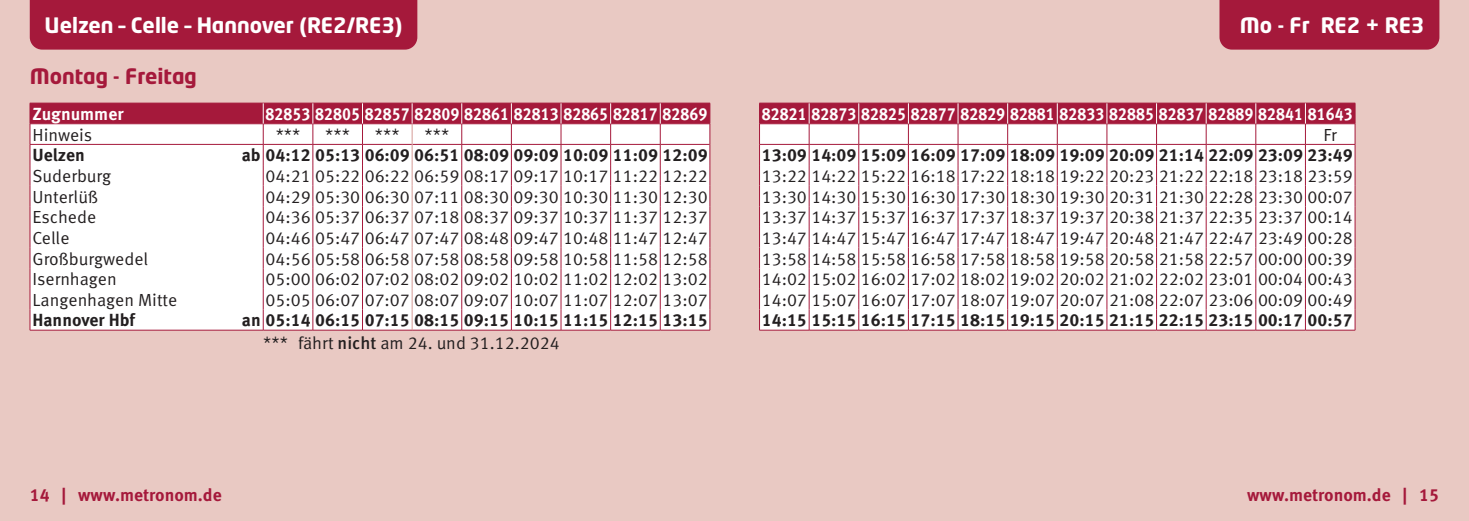
<style>
.page{position:relative;width:1469px;height:521px;background:#fff}
.page>*{position:absolute;margin:0;border:0;box-sizing:border-box;transform-origin:0 0}
.t1{font:700 21px "Neo Tech Std";color:#fff}
.t2{font:700 21px "Neo Tech Std";color:#a5193b}
.Tabelle_GT{font:17.5px "Meta Pro Norm";color:#231f20}
.Tabelle_GT-2{font:700 17.5px "Meta Pro";color:#231f20}
.Tabelle_GT-3{font:700 17.5px "Meta Pro";color:#fff;scale:.9 1}
.t3{font:700 17.5px "Meta Pro";color:#a5193b}
.Tabelle_GT-4{font:700 17.5px "Meta Pro";color:#fff}
.s1{font-family:"Meta Pro";font-weight:500}
</style>
<div class="page">
<div style="left:0;top:0;width:734px;height:521px;background:#e9c9c3"></div>
<div style="left:734px;top:0;width:734px;height:521px;background:#e9c9c3"></div>
<div style="left:30px;top:0;width:387px;height:50px;background:#a5193b"></div>
<div style="left:1219px;top:0;width:220px;height:50px;background:#a5193b"></div>
<hr style="left:263px;top:330px;width:50px;height:1px;background:#a5193b">
<hr style="left:313px;top:330px;width:49px;height:1px;background:#a5193b">
<hr style="left:362px;top:330px;width:50px;height:1px;background:#a5193b">
<hr style="left:412px;top:330px;width:50px;height:1px;background:#a5193b">
<hr style="left:462px;top:330px;width:49px;height:1px;background:#a5193b">
<hr style="left:511px;top:330px;width:50px;height:1px;background:#a5193b">
<hr style="left:561px;top:330px;width:49px;height:1px;background:#a5193b">
<hr style="left:610px;top:330px;width:50px;height:1px;background:#a5193b">
<hr style="left:660px;top:330px;width:50px;height:1px;background:#a5193b">
<hr style="left:759px;top:330px;width:50px;height:1px;background:#a5193b">
<hr style="left:809px;top:330px;width:49px;height:1px;background:#a5193b">
<hr style="left:858px;top:330px;width:50px;height:1px;background:#a5193b">
<hr style="left:908px;top:330px;width:50px;height:1px;background:#a5193b">
<hr style="left:958px;top:330px;width:49px;height:1px;background:#a5193b">
<hr style="left:1007px;top:330px;width:50px;height:1px;background:#a5193b">
<hr style="left:1057px;top:330px;width:49px;height:1px;background:#a5193b">
<hr style="left:1106px;top:330px;width:50px;height:1px;background:#a5193b">
<hr style="left:1156px;top:330px;width:50px;height:1px;background:#a5193b">
<hr style="left:1206px;top:330px;width:49px;height:1px;background:#a5193b">
<hr style="left:1255px;top:330px;width:50px;height:1px;background:#a5193b">
<hr style="left:1305px;top:330px;width:50px;height:1px;background:#a5193b">
<hr style="left:30px;top:330px;width:233px;height:1px;background:#a5193b">
<svg style="left:30px;top:103px;width:1325px;height:227px;background:#f2dee2"></svg>
<p class="t1" style="left:45px;top:12px;width:359px">Uelzen – Celle – Hannover (RE2/RE3)</p>
<p class="t1" style="left:1239px;top:12px;width:186px">Mo - Fr RE2 + RE3</p>
<p class="t2" style="left:30px;top:63px;width:168px">Montag - Freitag</p>
<p class="Tabelle_GT-4" style="left:32px;top:100px;width:93px">Zugnummer</p>
<p class="Tabelle_GT-3" style="left:265px;top:100px;width:492px">82853 82805 82857 82809 82861 82813 82865 82817 82869</p>
<p class="Tabelle_GT-3" style="left:762px;top:100px;width:658px">82821 82873 82825 82877 82829 82881 82833 82885 82837 82889 82841 81643</p>
<p class="Tabelle_GT" style="left:32px;top:121px;width:61px">Hinweis</p>
<p class="Tabelle_GT" style="left:276px;top:121px;width:26px">***</p>
<p class="Tabelle_GT" style="left:325px;top:121px;width:26px">***</p>
<p class="Tabelle_GT" style="left:375px;top:121px;width:26px">***</p>
<p class="Tabelle_GT" style="left:424px;top:121px;width:26px">***</p>
<p class="Tabelle_GT" style="left:1323px;top:121px;width:15px">Fr</p>
<p class="Tabelle_GT-2" style="left:32px;top:142px;width:54px">Uelzen</p>
<p class="Tabelle_GT-2" style="left:242px;top:142px;width:467px">ab 04:12 05:13 06:09 06:51 08:09 09:09 10:09 11:09 12:09</p>
<p class="Tabelle_GT-2" style="left:761px;top:142px;width:592px">13:09 14:09 15:09 16:09 17:09 18:09 19:09 20:09 21:14 22:09 23:09 23:49</p>
<p class="Tabelle_GT" style="left:32px;top:163px;width:80px">Suderburg</p>
<p class="Tabelle_GT" style="left:265px;top:163px;width:444px">04:21 05:22 06:22 06:59 08:17 09:17 10:17 11:22 12:22</p>
<p class="Tabelle_GT" style="left:761px;top:163px;width:592px">13:22 14:22 15:22 16:18 17:22 18:18 19:22 20:23 21:22 22:18 23:18 23:59</p>
<p class="Tabelle_GT" style="left:32px;top:183px;width:67px">Unterlüß</p>
<p class="Tabelle_GT" style="left:265px;top:183px;width:444px">04:29 05:30 06:30 07:11 08:30 09:30 10:30 11:30 12:30</p>
<p class="Tabelle_GT" style="left:761px;top:183px;width:592px">13:30 14:30 15:30 16:30 17:30 18:30 19:30 20:31 21:30 22:28 23:30 00:07</p>
<p class="Tabelle_GT" style="left:32px;top:204px;width:65px">Eschede</p>
<p class="Tabelle_GT" style="left:265px;top:204px;width:444px">04:36 05:37 06:37 07:18 08:37 09:37 10:37 11:37 12:37</p>
<p class="Tabelle_GT" style="left:761px;top:204px;width:592px">13:37 14:37 15:37 16:37 17:37 18:37 19:37 20:38 21:37 22:35 23:37 00:14</p>
<p class="Tabelle_GT" style="left:32px;top:225px;width:38px">Celle</p>
<p class="Tabelle_GT" style="left:265px;top:225px;width:444px">04:46 05:47 06:47 07:47 08:48 09:47 10:48 11:47 12:47</p>
<p class="Tabelle_GT" style="left:761px;top:225px;width:592px">13:47 14:47 15:47 16:47 17:47 18:47 19:47 20:48 21:47 22:47 23:49 00:28</p>
<p class="Tabelle_GT" style="left:32px;top:245px;width:117px">Großburgwedel</p>
<p class="Tabelle_GT" style="left:265px;top:245px;width:444px">04:56 05:58 06:58 07:58 08:58 09:58 10:58 11:58 12:58</p>
<p class="Tabelle_GT" style="left:761px;top:245px;width:592px">13:58 14:58 15:58 16:58 17:58 18:58 19:58 20:58 21:58 22:57 00:00 00:39</p>
<p class="Tabelle_GT" style="left:32px;top:266px;width:86px">Isernhagen</p>
<p class="Tabelle_GT" style="left:265px;top:266px;width:444px">05:00 06:02 07:02 08:02 09:02 10:02 11:02 12:02 13:02</p>
<p class="Tabelle_GT" style="left:761px;top:266px;width:592px">14:02 15:02 16:02 17:02 18:02 19:02 20:02 21:02 22:02 23:01 00:04 00:43</p>
<p class="Tabelle_GT" style="left:32px;top:286px;width:146px">Langenhagen Mitte</p>
<p class="Tabelle_GT" style="left:265px;top:286px;width:444px">05:05 06:07 07:07 08:07 09:07 10:07 11:07 12:07 13:07</p>
<p class="Tabelle_GT" style="left:761px;top:286px;width:592px">14:07 15:07 16:07 17:07 18:07 19:07 20:07 21:08 22:07 23:06 00:09 00:49</p>
<p class="Tabelle_GT-2" style="left:32px;top:307px;width:104px">Hannover Hbf</p>
<p class="Tabelle_GT-2" style="left:242px;top:307px;width:467px">an 05:14 06:15 07:15 08:15 09:15 10:15 11:15 12:15 13:15</p>
<p class="Tabelle_GT-2" style="left:761px;top:307px;width:592px">14:15 15:15 16:15 17:15 18:15 19:15 20:15 21:15 22:15 23:15 00:17 00:57</p>
<p class="Tabelle_GT" style="left:263px;top:329px;width:298px">*** fährt <span class="s1">nicht</span> am 24. und 31.12.2024</p>
<p class="t3" style="left:30px;top:481px;width:193px">14 | www.metronom.de</p>
<p class="t3" style="left:1247px;top:481px;width:193px">www.metronom.de | 15</p>
</div>
